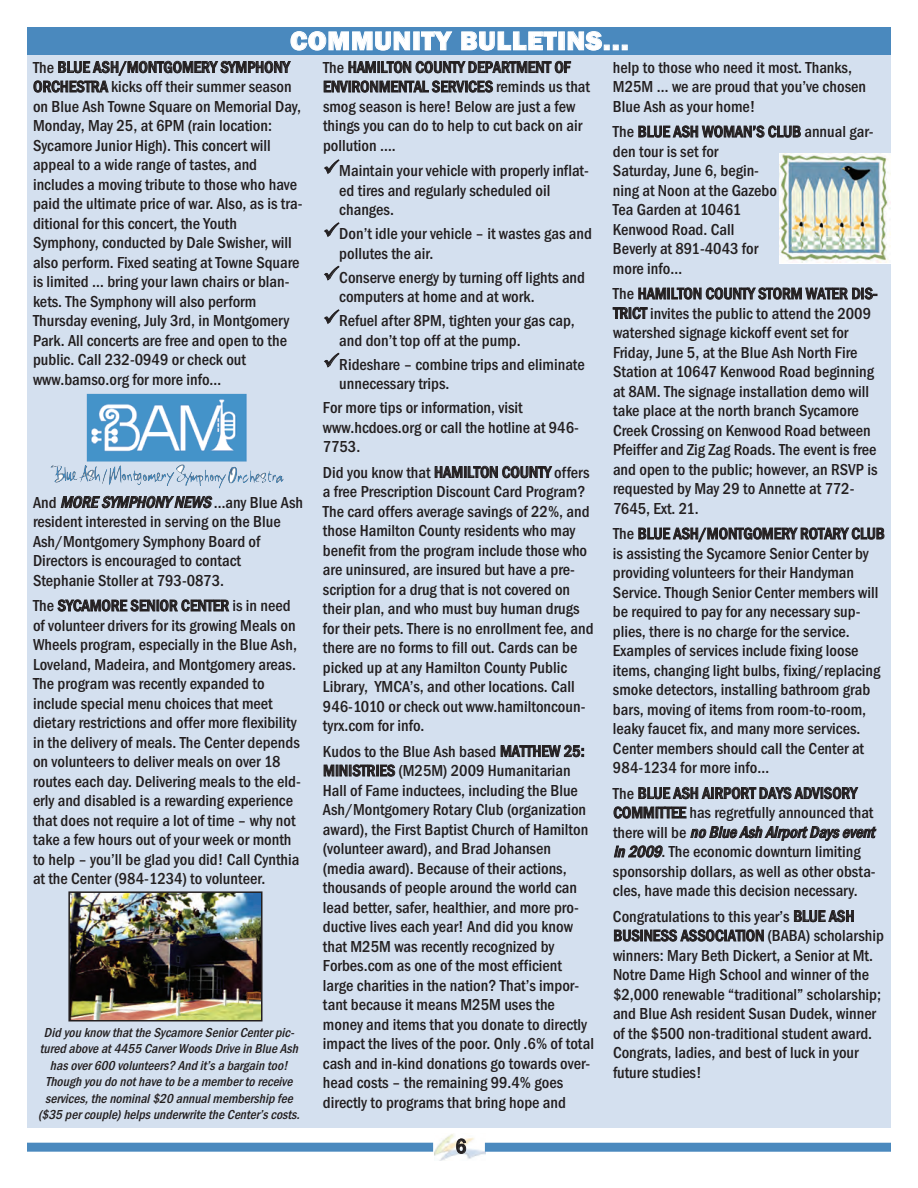
<style>
.page{position:relative;width:918px;height:1188px;background:#fff}
.page>*{position:absolute;margin:0;border:0;box-sizing:border-box;transform-origin:0 0}
.t1{font:800 27px "Franklin Gothic";letter-spacing:.03em;color:#fff}
.t2{font:500 condensed 21px "Franklin Gothic";color:#231f20}
.t3{font:500 condensed 16.5px/19.5px "Franklin Gothic";color:#231f20}
.t4{font:italic 500 condensed 13.5px/16.5px "Franklin Gothic";color:#231f20;text-align:center}
.s1{font-style:italic}
</style>
<div class="page">
<div style="left:27px;top:27px;width:864px;height:28px;background:#4a89be"></div>
<img style="left:435px;top:1133px;width:51px;height:28px">
<div style="left:27px;top:1143px;width:406px;height:9px;background:#4a89be"></div>
<div style="left:485px;top:1143px;width:406px;height:9px;background:#4a89be"></div>
<div style="left:27px;top:55px;width:864px;height:1073px;background:#d4e0ef"></div>
<img style="left:50px;top:394px;width:216px;height:92px">
<img style="left:71px;top:894px;width:188px;height:125px">
<div style="left:68px;top:891px;width:194px;height:131px;border:2px solid #231f20"></div>
<img style="left:779px;top:154px;width:111px;height:109px">
<h1 class="t1" style="left:290px;top:25px;width:340px">COMMUNITY BULLETINS...</h1>
<p class="t3" style="left:33px;top:57px;width:271px">The BLUE ASH/MONTGOMERY SYMPHONY ORCHESTRA kicks off their summer season on Blue Ash Towne Square on Memorial Day, Monday, May 25, at 6PM (rain location:<br>Sycamore Junior High). This concert will appeal to a wide range of tastes, and includes a moving tribute to those who have paid the ultimate price of war. Also, as is tra&shy;ditional for this concert, the Youth Symphony, conducted by Dale Swisher, will also perform. Fixed seating at Towne Square is limited … bring your lawn chairs or blan&shy;kets. The Symphony will also perform Thursday evening, July 3rd, in Montgomery Park. All concerts are free and open to the public. Call 232-0949 or check out www.bamso.org for more info…</p>
<p class="t3" style="left:33px;top:492px;width:272px">A n d <span class="s1">MORE SYMPHONY NEWS</span>… a n y B l u e As h resident interested in serving on the Blue Ash/Montgomery Symphony Board of Directors is encouraged to contact Stephanie Stoller at 793-0873.</p>
<p class="t3" style="left:33px;top:596px;width:269px">The SYCAMORE SENIOR CENTER is in need of volunteer drivers for its growing Meals on Wheels program, especially in the Blue Ash, Loveland, Madeira, and Montgomery areas.<br>The program was recently expanded to include special menu choices that meet dietary restrictions and offer more flexibility in the delivery of meals. The Center depends on volunteers to deliver meals on over 18 routes each day. Delivering meals to the eld&shy;erly and disabled is a rewarding experience that does not require a lot of time – why not take a few hours out of your week or month to help – you’ll be glad you did! Call Cynthia at the Center (984-1234) to volunteer.</p>
<p class="t4" style="left:38px;top:1024px;width:267px">Didyouknow thattheSycamoreSeniorCenterpic&shy;turedaboveat4455CarverWoodsDriveinBlueAsh hasover600volunteers?Andit’sabargaintoo!<br>Thoughyoudonothavetobeamembertoreceive services,thenominal$20annualmembershipfee ($35percouple)helpsunderwritetheCenter’scosts.</p>
<p class="t3" style="left:323px;top:57px;width:269px">The HAMILTON COUNTY DEPARTMENT OF ENVIRONMENTAL SERVICES reminds us that smog season is here! Below are just a few things you can do to help to cut back on air pollution ….</p>
<p class="t3" style="left:339px;top:161px;width:251px">Maintain your vehicle with properly inflat&shy;ed tires and regularly scheduled oil changes.</p>
<p class="t3" style="left:339px;top:224px;width:254px">Don’t idle your vehicle – it wastes gas and pollutes the air.</p>
<p class="t3" style="left:339px;top:267px;width:247px">Conserve energy by turning off lights and computers at home and at work.</p>
<p class="t3" style="left:339px;top:311px;width:237px">Refuel after 8PM, tighten your gas cap, and don’t top off at the pump.</p>
<p class="t3" style="left:339px;top:354px;width:247px">Rideshare – combine trips and eliminate unnecessary trips.</p>
<p class="t3" style="left:323px;top:398px;width:257px">For more tips or information, visit www.hcdoes.org or call the hotline at 946-<br>7753.</p>
<p class="t3" style="left:323px;top:462px;width:272px">Did you know that HAMILTON COUNTY offers a free Prescription Discount Card Program?<br>The card offers average savings of 22%, and those Hamilton County residents who may benefit from the program include those who are uninsured, are insured but have a pre&shy;scription for a drug that is not covered on their plan, and who must buy human drugs for their pets. There is no enrollment fee, and there are no forms to fill out. Cards can be picked up at any Hamilton County Public Library, YMCA’s, and other locations. Call 946-1010 or check out www.hamiltoncoun&shy;tyrx.com for info.</p>
<p class="t3" style="left:323px;top:742px;width:273px">Kudos to the Blue Ash based MATTHEW 25:<br>MINISTRIES (M25M) 2009 Humanitarian Hall of Fame inductees, including the Blue Ash/Montgomery Rotary Club (organization award), the First Baptist Church of Hamilton (volunteer award), and Brad Johansen (media award). Because of their actions, thousands of people around the world can lead better, safer, healthier, and more pro&shy;ductive lives each year! And did you know that M25M was recently recognized by Forbes.com as one of the most efficient large charities in the nation? That’s impor&shy;tant because it means M25M uses the money and items that you donate to directly impact the lives of the poor. Only .6% of total cash and in-kind donations go towards over&shy;head costs – the remaining 99.4% goes directly to programs that bring hope and</p>
<p class="t2" style="left:456px;top:1134px;width:12px">6</p>
<p class="t3" style="left:613px;top:57px;width:255px">help to those who need it most. Thanks,<br>M25M … we are proud that you’ve chosen<br>Blue Ash as your home!</p>
<p class="t3" style="left:613px;top:122px;width:262px">The BLUE ASH WOMAN’S CLUB annual gar&shy;den tour is set for<br>Saturday, June 6, begin-<br>ning at Noon at the Gazebo<br>Tea Garden at 10461<br>Kenwood Road. Call<br>Beverly at 891-4043 for<br>more info…</p>
<p class="t3" style="left:613px;top:284px;width:266px">The HAMILTON COUNTY STORM WATER DIS-TRICT invites the public to attend the 2009 watershed signage kickoff event set for Friday, June 5, at the Blue Ash North Fire Station at 10647 Kenwood Road beginning at 8AM. The signage installation demo will take place at the north branch Sycamore Creek Crossing on Kenwood Road between Pfeiffer and Zig Zag Roads. The event is free and open to the public; however, an RSVP is requested by May 29 to Annette at 772- 7645, Ext. 21.</p>
<p class="t3" style="left:613px;top:524px;width:273px">The BLUE ASH/MONTGOMERY ROTARY CLUB is assisting the Sycamore Senior Center by providing volunteers for their Handyman Service. Though Senior Center members will be required to pay for any necessary sup&shy;plies, there is no charge for the service.<br>Examples of services include fixing loose items, changing light bulbs, fixing/replacing smoke detectors, installing bathroom grab bars, moving of items from room-to-room, leaky faucet fix, and many more services.<br>Center members should call the Center at 984-1234 for more info…</p>
<p class="t3" style="left:613px;top:783px;width:267px">The BLUE ASH AIRPORT DAYS ADVISORY COMMITTEE has regretfully announced that t h e r e w i l l b e <span class="s1">no Blue Ash Airport Days event in2009</span>. The economic downturn limiting sponsorship dollars, as well as other obsta&shy;cles, have made this decision necessary.</p>
<p class="t3" style="left:613px;top:906px;width:273px">Congratulations to this year’s BLUE ASH BUSINESS ASSOCIATION (BABA) scholarship winners: Mary Beth Dickert, a Senior at Mt.<br>Notre Dame High School and winner of the $2,000 renewable “traditional” scholarship; and Blue Ash resident Susan Dudek, winner of the $500 non-traditional student award.<br>Congrats, ladies, and best of luck in your future studies!</p>
</div>
